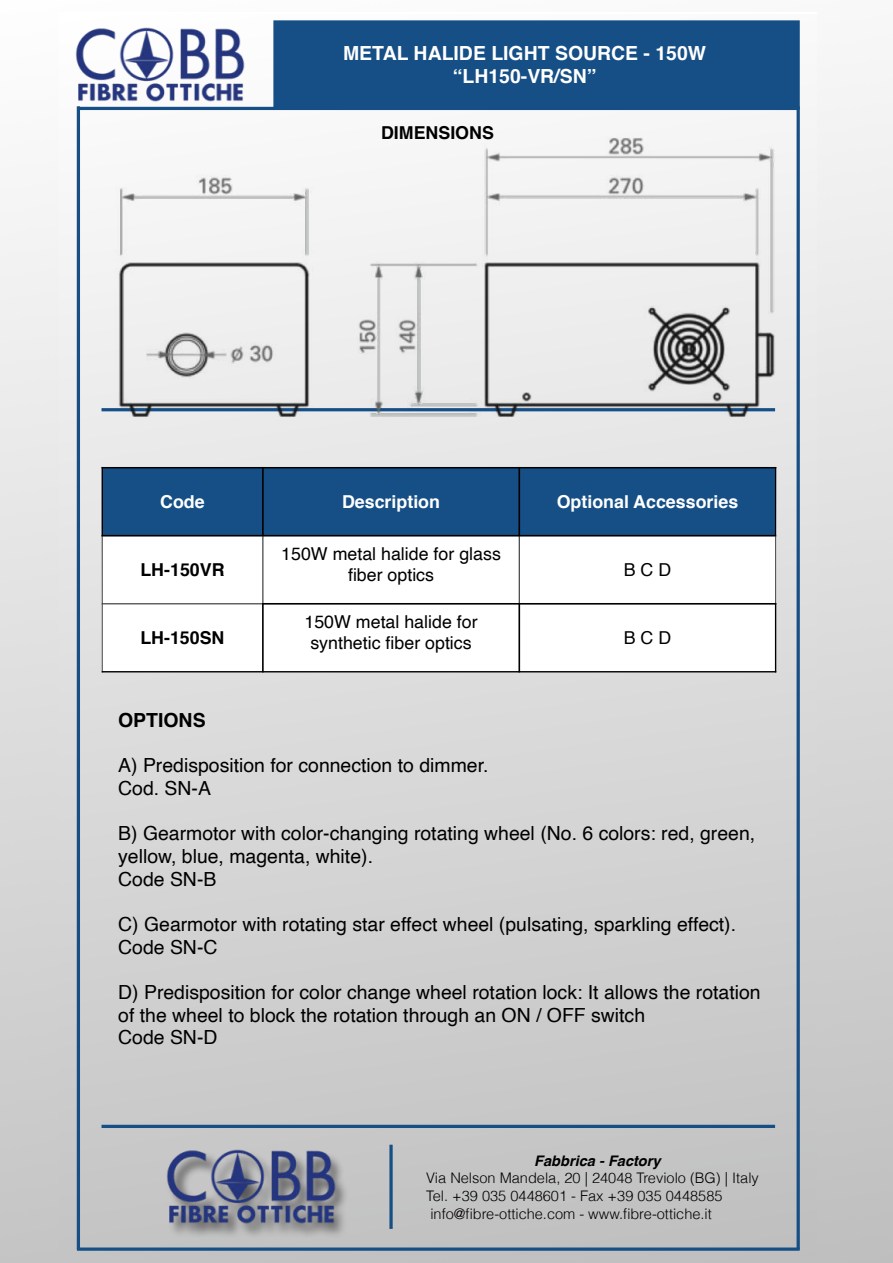
<style>
.page{position:relative;width:893px;height:1263px;background:#fff}
.page>*{position:absolute;margin:0;border:0;box-sizing:border-box;transform-origin:0 0}
.t1{font:19.5px/22.6px "Helvetica";color:#000}
.t2{font:700 19.5px/22.6px "Helvetica";color:#fff;text-align:center}
.t3{font:700 19.5px "Helvetica";color:#000}
.t4{font:17.85px/21px "Helvetica";color:#000;text-align:center}
.t5{font:700 17.85px "Helvetica";color:#fff}
.t6{font:700 17.85px "Helvetica";color:#000}
.t7{font:300 14.55px/17.9px "Helvetica";color:#000}
.t8{font:italic 700 14.55px "Helvetica";color:#000}
</style>
<div class="page">
<div style="left:60px;top:14px;width:757px;height:1240px;background:linear-gradient(to bottom,#fafafb,#c0c1c1)"></div>
<svg style="left:389px;top:1145px;width:4px;height:84px"></svg>
<div style="left:273px;top:20px;width:527px;height:89px;background:#164f86"></div>
<hr style="left:78px;top:107px;width:721px;height:3px;background:#164f86">
<hr style="left:77px;top:106px;width:3px;height:1143px;background:#164f86">
<svg style="left:77px;top:1247px;width:723px;height:4px;background:#366490"></svg>
<hr style="left:797px;top:106px;width:3px;height:1143px;background:#164f86">
<hr style="left:102px;top:1125px;width:673px;height:3px;background:#164f86">
<hr style="left:102px;top:408px;width:673px;height:3px;background:#164f86">
<div style="left:102px;top:468px;width:161px;height:68px;background:#164f86"></div>
<div style="left:263px;top:468px;width:256px;height:68px;background:#164f86"></div>
<div style="left:519px;top:468px;width:257px;height:68px;background:#164f86"></div>
<div style="left:102px;top:536px;width:161px;height:68px;background:#fff"></div>
<div style="left:263px;top:536px;width:256px;height:68px;background:#fff"></div>
<div style="left:519px;top:536px;width:257px;height:68px;background:#fff"></div>
<div style="left:102px;top:604px;width:161px;height:68px;background:#fff"></div>
<div style="left:263px;top:604px;width:256px;height:68px;background:#fff"></div>
<div style="left:519px;top:604px;width:257px;height:68px;background:#fff"></div>
<hr style="left:518px;top:467px;width:2px;height:69px;background:#000">
<hr style="left:519px;top:536px;width:1px;height:67px;background:#404040">
<hr style="left:518px;top:603px;width:2px;height:70px;background:#000">
<hr style="left:101px;top:535px;width:162px;height:1px;background:#000">
<hr style="left:263px;top:535px;width:513px;height:1px;background:#000">
<hr style="left:101px;top:603px;width:161px;height:1px;background:#404040">
<hr style="left:262px;top:603px;width:257px;height:2px;background:#000">
<hr style="left:519px;top:603px;width:257px;height:2px;background:#000">
<hr style="left:262px;top:467px;width:2px;height:69px;background:#000">
<hr style="left:262px;top:536px;width:1px;height:67px;background:#404040">
<hr style="left:262px;top:603px;width:2px;height:70px;background:#000">
<hr style="left:101px;top:467px;width:2px;height:69px;background:#000">
<hr style="left:102px;top:536px;width:1px;height:137px;background:#404040">
<hr style="left:775px;top:467px;width:1px;height:69px;background:#000">
<hr style="left:775px;top:536px;width:1px;height:67px;background:#404040">
<hr style="left:775px;top:603px;width:1px;height:70px;background:#000">
<hr style="left:101px;top:467px;width:162px;height:1px;background:#000">
<hr style="left:263px;top:467px;width:513px;height:1px;background:#000">
<hr style="left:101px;top:671px;width:162px;height:2px;background:#000">
<hr style="left:263px;top:671px;width:256px;height:2px;background:#000">
<hr style="left:519px;top:671px;width:257px;height:2px;background:#000">
<img style="left:116px;top:132px;width:660px;height:305px">
<img style="left:75px;top:28px;width:171px;height:74px">
<img style="left:165px;top:1150px;width:187px;height:90px">
<img style="left:166px;top:1150px;width:170px;height:74px">
<p class="t2" style="left:343px;top:44px;width:365px">METAL HALIDE LIGHT SOURCE - 150W “LH150-VR/SN”</p>
<p class="t6" style="left:381px;top:126px;width:114px">DIMENSIONS</p>
<p class="t5" style="left:160px;top:495px;width:46px">Code</p>
<p class="t5" style="left:342px;top:495px;width:99px">Description</p>
<p class="t5" style="left:557px;top:495px;width:183px">Optional Accessories</p>
<p class="t6" style="left:140px;top:563px;width:86px">LH-150VR</p>
<p class="t6" style="left:140px;top:631px;width:86px">LH-150SN</p>
<p class="t4" style="left:281px;top:545px;width:221px">150W metal halide for glass fiber optics</p>
<p class="t4" style="left:304px;top:613px;width:175px">150W metal halide for synthetic fiber optics</p>
<p class="t4" style="left:624px;top:561px;width:49px">B C D</p>
<p class="t4" style="left:624px;top:629px;width:49px">B C D</p>
<p class="t3" style="left:118px;top:712px;width:89px">OPTIONS</p>
<p class="t1" style="left:118px;top:756px;width:372px">A) Predisposition for connection to dimmer.<br>Cod. SN-A</p>
<p class="t1" style="left:118px;top:824px;width:638px">B) Gearmotor with color-changing rotating wheel (No. 6 colors: red, green, yellow, blue, magenta, white).<br>Code SN-B</p>
<p class="t1" style="left:118px;top:915px;width:619px">C) Gearmotor with rotating star effect wheel (pulsating, sparkling effect).<br>Code SN-C</p>
<p class="t1" style="left:118px;top:983px;width:644px">D) Predisposition for color change wheel rotation lock: It allows the rotation of the wheel to block the rotation through an ON / OFF switch<br>Code SN-D</p>
<p class="t8" style="left:534px;top:1155px;width:128px">Fabbrica - Factory</p>
<p class="t7" style="left:426px;top:1171px;width:334px">Via Nelson Mandela, 20 | 24048 Treviolo (BG) | Italy<br>Tel. +39 035 0448601 - Fax +39 035 0448585 info@fibre-ottiche.com - www.fibre-ottiche.it</p>
</div>
